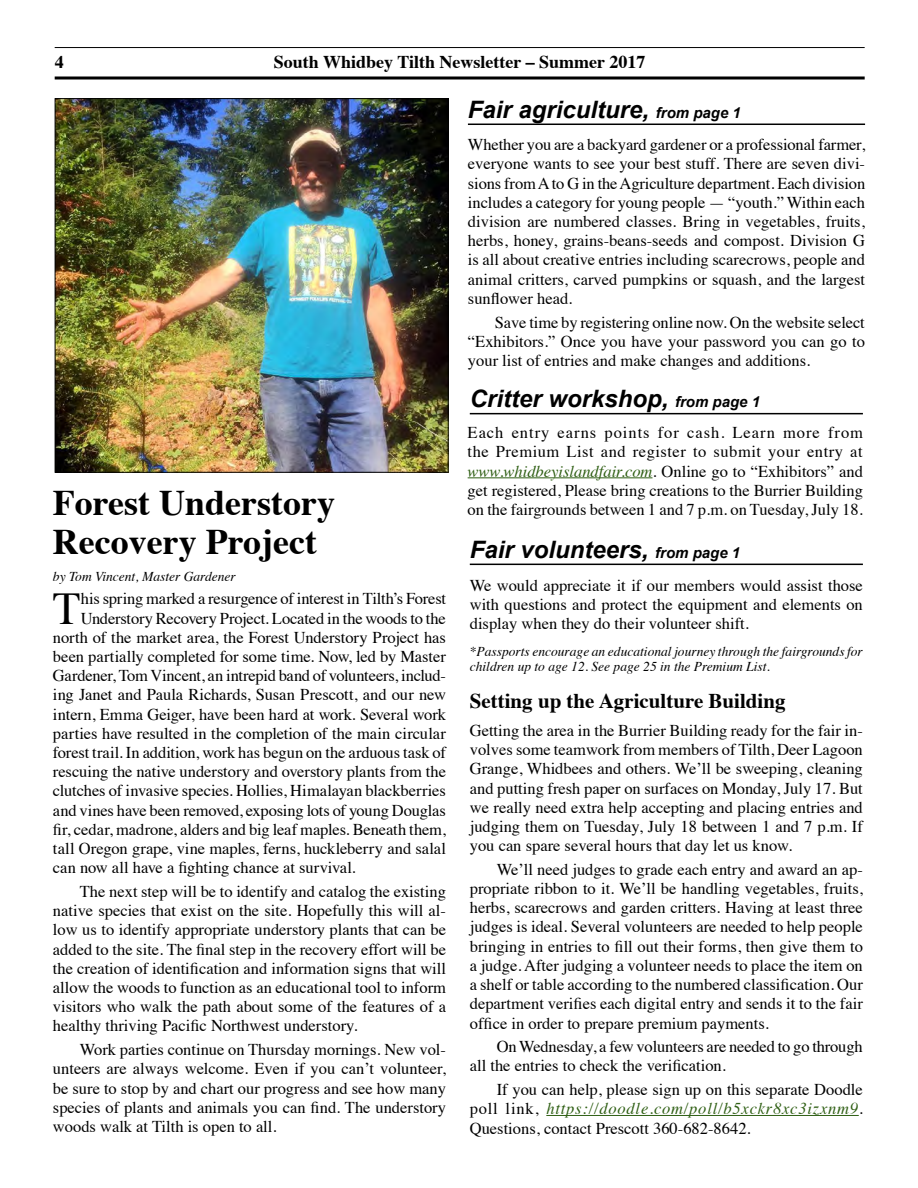
<style>
.page{position:relative;width:918px;height:1188px;background:#fff}
.page>*{position:absolute;margin:0;border:0;box-sizing:border-box;transform-origin:0 0}
.t1{font:45.45px "Times";color:#000}
.t2{font:700 36px/39px "Times";color:#000}
.t3{font:italic 700 24px "Arial";color:#000}
.t4{font:700 21px "Times";color:#000}
.t5{font:700 18px "Times";color:#000}
.t6{font:16.5px/19.2px "Times";color:#000;text-align:justify}
.t7{font:16.5px "Times";letter-spacing:-.02em;color:#000}
.t8{font:italic 13.5px/15px "Times";color:#000}
.s1{font-size:15px}
.s2{font-style:italic;color:#2f5f14}
.s3{font-style:italic}
</style>
<div class="page">
<hr style="left:55px;top:47px;width:810px;height:1px;background:#000">
<svg style="left:55px;top:76px;width:810px;height:4px;background:#3f3f3f"></svg>
<hr style="left:468px;top:124px;width:397px;height:1px;background:#000">
<hr style="left:546px;top:1115px;width:313px;height:1px;background:#2f5f14">
<img style="left:57px;top:100px;width:390px;height:371px">
<div style="left:55px;top:98px;width:394px;height:375px;border:1px solid #000"></div>
<hr style="left:470px;top:413px;width:393px;height:1px;background:#000">
<hr style="left:470px;top:564px;width:393px;height:1px;background:#000">
<hr style="left:468px;top:477px;width:185px;height:1px;background:#2f5f14">
<p class="t5" style="left:55px;top:44px;width:10px">4</p>
<p class="t5" style="left:274px;top:44px;width:373px">South Whidbey Tilth Newsletter – Summer 2017</p>
<h3 class="t3" style="left:468px;top:93px;width:275px">Fair agriculture, <span class="s1">from page 1</span></h3>
<p class="t6" style="left:468px;top:134px;width:399px">Whether you are a backyard gardener or a professional farmer, everyone wants to see your best stuff. There are seven divi&shy;sions from A to G in the Agriculture department. Each division includes a category for young people — “youth.” Within each division are numbered classes. Bring in vegetables, fruits, herbs, honey, grains-beans-seeds and compost. Division G is all about creative entries including scarecrows, people and animal critters, carved pumpkins or squash, and the largest sunflower head.</p>
<p class="t6" style="left:468px;top:311px;width:399px;text-indent:27px">Save time by registering online now. On the website select “Exhibitors.” Once you have your password you can go to your list of entries and make changes and additions.</p>
<h2 class="t2" style="left:53px;top:479px;width:284px">Forest Understory<br>Recovery Project</h2>
<p class="t8" style="left:53px;top:568px;width:184px">by Tom Vincent, Master Gardener</p>
<h1 class="t1" style="left:53px;top:566px;width:29px">T</h1>
<p class="t6" style="left:81px;top:588px;width:367px">his spring marked a resurgence of interest in Tilth’s Forest</p>
<p class="t6" style="left:81px;top:607px;width:367px">Understory Recovery Project. Located in the woods to the</p>
<p class="t6" style="left:53px;top:626px;width:395px">north of the market area, the Forest Understory Project has</p>
<p class="t6" style="left:53px;top:645px;width:395px">been partially completed for some time. Now, led by Master</p>
<p class="t7" style="left:53px;top:660px;width:395px">Gardener, Tom Vincent, an intrepid band of volunteers, includ-</p>
<p class="t6" style="left:53px;top:684px;width:395px">ing Janet and Paula Richards, Susan Prescott, and our new</p>
<p class="t6" style="left:53px;top:703px;width:395px">intern, Emma Geiger, have been hard at work. Several work</p>
<p class="t6" style="left:53px;top:722px;width:395px">parties have resulted in the completion of the main circular</p>
<p class="t6" style="left:53px;top:741px;width:395px">forest trail. In addition, work has begun on the arduous task of</p>
<p class="t6" style="left:53px;top:761px;width:395px">rescuing the native understory and overstory plants from the</p>
<p class="t6" style="left:53px;top:780px;width:395px">clutches of invasive species. Hollies, Himalayan blackberries</p>
<p class="t6" style="left:53px;top:799px;width:395px">and vines have been removed, exposing lots of young Douglas</p>
<p class="t6" style="left:53px;top:818px;width:394px">fir, cedar, madrone, alders and big leaf maples. Beneath them,</p>
<p class="t6" style="left:53px;top:838px;width:395px">tall Oregon grape, vine maples, ferns, huckleberry and salal</p>
<p class="t6" style="left:53px;top:857px;width:304px">can now all have a fighting chance at survival.</p>
<p class="t6" style="left:53px;top:880px;width:395px;text-indent:27px">The next step will be to identify and catalog the existing native species that exist on the site. Hopefully this will al&shy;low us to identify appropriate understory plants that can be added to the site. The final step in the recovery effort will be the creation of identification and information signs that will allow the woods to function as an educational tool to inform visitors who walk the path about some of the features of a healthy thriving Pacific Northwest understory.</p>
<p class="t6" style="left:53px;top:1039px;width:395px;text-indent:27px">Work parties continue on Thursday mornings. New vol&shy;unteers are always welcome. Even if you can’t volunteer, be sure to stop by and chart our progress and see how many species of plants and animals you can find. The understory woods walk at Tilth is open to all.</p>
<h3 class="t3" style="left:470px;top:382px;width:292px">Critter workshop, <span class="s1">from page 1</span></h3>
<p class="t6" style="left:468px;top:422px;width:397px">Each entry earns points for cash. Learn more from the Premium List and register to submit your entry at <span class="s2">www.whidbeyislandfair.com</span>. Online go to “Exhibitors” and get registered, Please bring creations to the Burrier Building on the fairgrounds between 1 and 7 p.m. on Tuesday, July 18.</p>
<h3 class="t3" style="left:470px;top:533px;width:272px">Fair volunteers, <span class="s1">from page 1</span></h3>
<p class="t6" style="left:470px;top:574px;width:395px">We would appreciate it if our members would assist those with questions and protect the equipment and elements on display when they do their volunteer shift.</p>
<p class="t8" style="left:470px;top:643px;width:395px">*Passports encourage an educational journey through the fairgrounds for children up to age 12. See page 25 in the Premium List.</p>
<p class="t4" style="left:470px;top:681px;width:317px">Setting up the Agriculture Building</p>
<p class="t6" style="left:470px;top:719px;width:395px">Getting the area in the Burrier Building ready for the fair in&shy;volves some teamwork from members of Tilth, Deer Lagoon Grange, Whidbees and others. We’ll be sweeping, cleaning and putting fresh paper on surfaces on Monday, July 17. But we really need extra help accepting and placing entries and judging them on Tuesday, July 18 between 1 and 7 p.m. If you can spare several hours that day let us know.</p>
<p class="t6" style="left:470px;top:858px;width:395px;text-indent:27px">We’ll need judges to grade each entry and award an ap&shy;propriate ribbon to it. We’ll be handling vegetables, fruits, herbs, scarecrows and garden critters. Having at least three judges is ideal. Several volunteers are needed to help people bringing in entries to fill out their forms, then give them to a judge. After judging a volunteer needs to place the item on a shelf or table according to the numbered classification. Our department verifies each digital entry and sends it to the fair office in order to prepare premium payments.</p>
<p class="t6" style="left:470px;top:1036px;width:394px;text-indent:27px">On Wednesday, a few volunteers are needed to go through all the entries to check the verification.</p>
<p class="t6" style="left:470px;top:1079px;width:395px;text-indent:27px">If you can help, please sign up on this separate Doodle poll link, <span class="s2">https://doodle.com/poll/b5xckr8xc3izxnm9</span><span class="s3">.<br></span>Questions, contact Prescott 360-682-8642<span class="s3">.</span></p>
</div>
